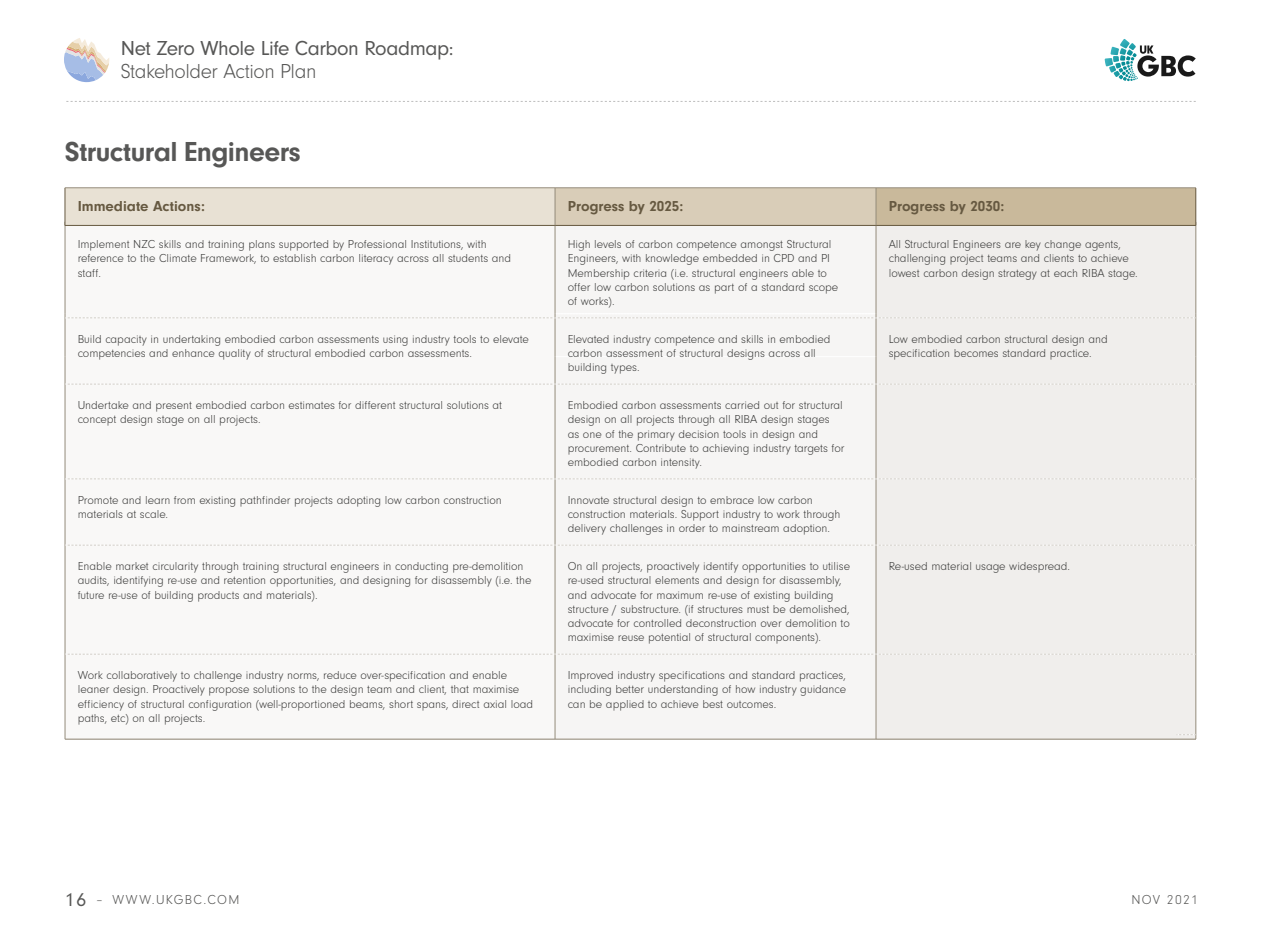
<style>
.page{position:relative;width:1263px;height:944px;background:#fff}
.page>*{position:absolute;margin:0;border:0;box-sizing:border-box;transform-origin:0 0}
.t1{font:700 28.5px "Neuzeit Gro";letter-spacing:-.02em;color:#575756}
.t2{font:21px "Neuzeit Gro";letter-spacing:-.02em;color:#575756}
.t3{font:300 21px "Neuzeit Gro";letter-spacing:-.02em;color:#575756}
.t4{font:700 15px "Neuzeit Gro";color:#665941}
.t5{font:300 13.5px "Neuzeit Gro";letter-spacing:.1em;color:#575756}
.t6{font:300 12px/14.2px "Neuzeit Gro";color:#3c3c3b}
.s1{font-weight:400;font-size:19.5px}
</style>
<div class="page">
<svg style="left:64px;top:38px;width:45px;height:44px"></svg>
<svg style="left:66px;top:101px;width:1130px;height:1px"></svg>
<svg style="left:1105px;top:39px;width:32px;height:27px"></svg>
<svg style="left:1137px;top:45px;width:59px;height:32px"></svg>
<div style="left:65px;top:222px;width:490px;height:517px;background:#f9f8f7"></div>
<div style="left:556px;top:226px;width:320px;height:513px;background:#f6f5f4"></div>
<div style="left:876px;top:222px;width:320px;height:517px;background:#f0eeec"></div>
<hr style="left:555px;top:356px;width:321px;height:1px;background:#fff">
<hr style="left:65px;top:222px;width:1px;height:92px;background:#948b7a">
<hr style="left:65px;top:314px;width:1px;height:43px;background:#948b7a">
<hr style="left:65px;top:357px;width:1px;height:382px;background:#948b7a">
<hr style="left:555px;top:222px;width:1px;height:92px;background:#948b7a">
<hr style="left:876px;top:222px;width:1px;height:92px;background:#948b7a">
<hr style="left:1195px;top:222px;width:1px;height:92px;background:#948b7a">
<hr style="left:1195px;top:314px;width:1px;height:43px;background:#948b7a">
<hr style="left:1195px;top:357px;width:1px;height:382px;background:#948b7a">
<hr style="left:555px;top:314px;width:1px;height:43px;background:#948b7a">
<hr style="left:876px;top:314px;width:1px;height:43px;background:#948b7a">
<hr style="left:555px;top:357px;width:1px;height:382px;background:#948b7a">
<hr style="left:876px;top:357px;width:1px;height:382px;background:#948b7a">
<hr style="left:65px;top:739px;width:490px;height:1px;background:#8c8270">
<hr style="left:876px;top:739px;width:320px;height:1px;background:#8c8270">
<hr style="left:555px;top:739px;width:321px;height:1px;background:#8c8270">
<svg style="left:1176px;top:734px;width:19px;height:1px"></svg>
<svg style="left:65px;top:478px;width:1129px;height:1px"></svg>
<svg style="left:65px;top:545px;width:1130px;height:1px"></svg>
<svg style="left:65px;top:313px;width:1130px;height:5px"></svg>
<svg style="left:65px;top:384px;width:1129px;height:1px"></svg>
<svg style="left:65px;top:654px;width:1130px;height:1px"></svg>
<div style="left:65px;top:188px;width:490px;height:37px;background:#e8e1d4"></div>
<div style="left:555px;top:188px;width:321px;height:37px;background:#d9cdb8"></div>
<div style="left:876px;top:188px;width:320px;height:37px;background:#c9b99b"></div>
<hr style="left:65px;top:188px;width:1px;height:37px;background:#665941">
<hr style="left:1195px;top:188px;width:1px;height:37px;background:#665941">
<hr style="left:65px;top:225px;width:490px;height:1px;background:#665941">
<hr style="left:555px;top:225px;width:321px;height:1px;background:#665941">
<hr style="left:876px;top:225px;width:320px;height:1px;background:#665941">
<hr style="left:555px;top:188px;width:1px;height:37px;background:#948b7a">
<hr style="left:876px;top:188px;width:1px;height:37px;background:#948b7a">
<hr style="left:65px;top:188px;width:490px;height:1px;background:#948b7a">
<hr style="left:876px;top:188px;width:320px;height:1px;background:#948b7a">
<hr style="left:555px;top:188px;width:321px;height:1px;background:#948b7a">
<h2 class="t2" style="left:121px;top:37px;width:334px">Net Zero Whole Life Carbon Roadmap:</h2>
<h2 class="t3" style="left:121px;top:60px;width:197px">Stakeholder Action Plan</h2>
<h1 class="t1" style="left:65px;top:136px;width:238px">Structural Engineers</h1>
<p class="t4" style="left:78px;top:197px;width:129px">Immediate Actions:</p>
<p class="t4" style="left:568px;top:197px;width:117px">Progress by 2025:</p>
<p class="t4" style="left:889px;top:197px;width:117px">Progress by 2030:</p>
<p class="t6" style="left:78px;top:237px;width:435px">Implement NZC skills and training plans supported by Professional Institutions, with reference to the Climate Framework, to establish carbon literacy across all students and staff.</p>
<p class="t6" style="left:568px;top:237px;width:272px">High levels of carbon competence amongst Structural Engineers, with knowledge embedded in CPD and PI Membership criteria (i.e. structural engineers able to offer low carbon solutions as part of a standard scope of works).</p>
<p class="t6" style="left:889px;top:237px;width:251px">All Structural Engineers are key change agents, challenging project teams and clients to achieve lowest carbon design strategy at each RIBA stage.</p>
<p class="t6" style="left:78px;top:332px;width:453px">Build capacity in undertaking embodied carbon assessments using industry tools to elevate competencies and enhance quality of structural embodied carbon assessments.</p>
<p class="t6" style="left:568px;top:332px;width:264px">Elevated industry competence and skills in embodied carbon assessment of structural designs across all building types.</p>
<p class="t6" style="left:889px;top:332px;width:221px">Low embodied carbon structural design and specification becomes standard practice.</p>
<p class="t6" style="left:78px;top:398px;width:426px">Undertake and present embodied carbon estimates for different structural solutions at concept design stage on all projects.</p>
<p class="t6" style="left:568px;top:398px;width:278px">Embodied carbon assessments carried out for structural design on all projects through all RIBA design stages<br>as one of the primary decision tools in design and procurement. Contribute to achieving industry targets for embodied carbon intensity.</p>
<p class="t6" style="left:78px;top:493px;width:425px">Promote and learn from existing pathfinder projects adopting low carbon construction materials at scale.</p>
<p class="t6" style="left:568px;top:493px;width:274px">Innovate structural design to embrace low carbon construction materials. Support industry to work through delivery challenges in order to mainstream adoption.</p>
<p class="t6" style="left:78px;top:559px;width:455px">Enable market circularity through training structural engineers in conducting pre-demolition audits, identifying re-use and retention opportunities, and designing for disassembly (i.e. the future re-use of building products and materials).</p>
<p class="t6" style="left:568px;top:559px;width:284px">On all projects, proactively identify opportunities to utilise re-used structural elements and design for disassembly, and advocate for maximum re-use of existing building structure / substructure. (if structures must be demolished, advocate for controlled deconstruction over demolition to maximise reuse potential of structural components).</p>
<p class="t6" style="left:889px;top:559px;width:183px">Re-used material usage widespread.</p>
<p class="t6" style="left:78px;top:668px;width:457px">Work collaboratively to challenge industry norms, reduce over-specification and enable leaner design. Proactively propose solutions to the design team and client, that maximise efficiency of structural configuration (well-proportioned beams, short spans, direct axial load paths, etc) on all projects.</p>
<p class="t6" style="left:568px;top:668px;width:280px;text-align:justify">Improved industry specifications and standard practices, including better understanding of how industry guidance can be applied to achieve best outcomes.</p>
<p class="t5" style="left:65px;top:892px;width:176px"><span class="s1">16</span> – WWW.UKGBC.COM</p>
<p class="t5" style="left:1131px;top:892px;width:68px">NOV 2021</p>
</div>
